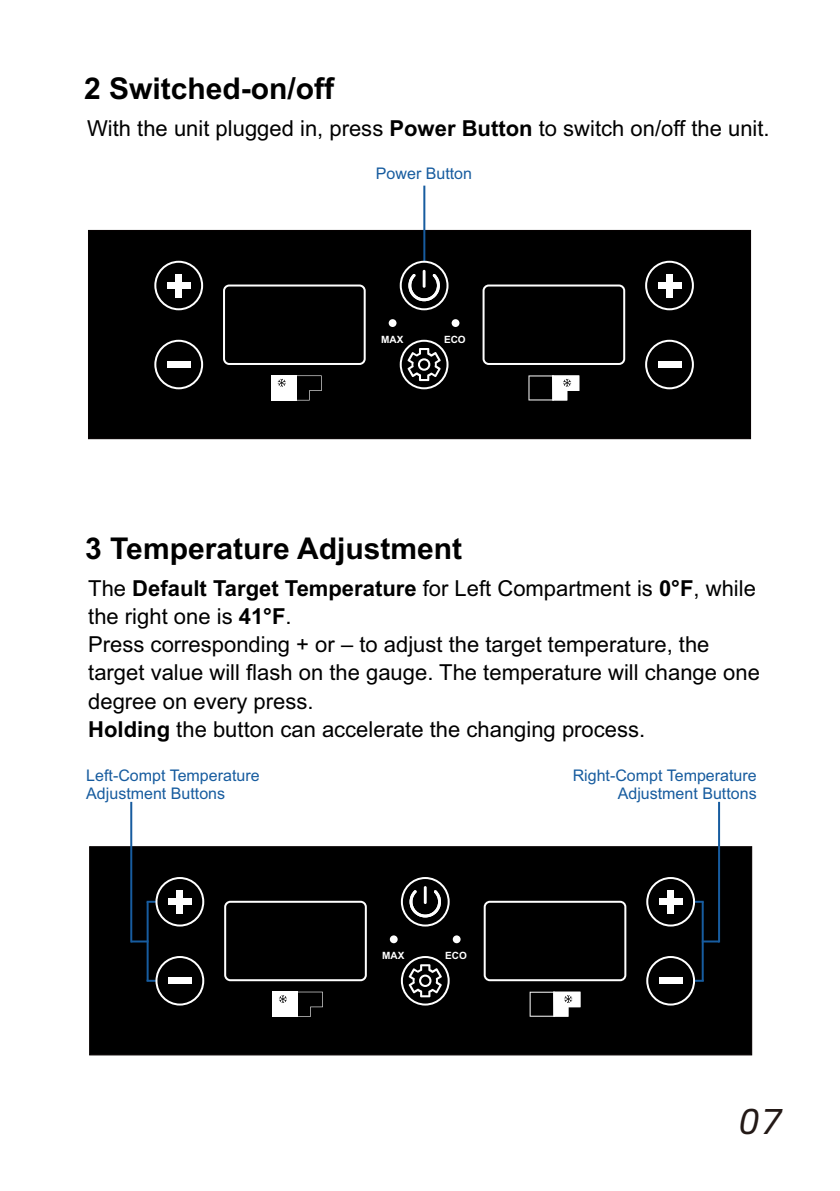
<style>
.page{position:relative;width:840px;height:1191px;background:#fff}
.page>*{position:absolute;margin:0;border:0;box-sizing:border-box;transform-origin:0 0}
.t1{font:italic 36px "Alibaba Sans";color:#231916}
.t2{font:700 30px "Arial";color:#000}
.t3{font:22px/28.2px "Arial";color:#000}
.t4{font:16px/17.8px "Arial";color:#175c9f}
.t5{font:700 10px "Arial";color:#fff}
.s1{font-weight:700}
</style>
<div class="page">
<div style="left:88px;top:229px;width:663px;height:211px;background:#000"></div>
<div style="left:154px;top:261px;width:49px;height:49px;background:#000;border:2px solid #fff;border-radius:50%"></div>
<div style="left:167px;top:282px;width:23px;height:7px;background:#fff"></div>
<div style="left:175px;top:273px;width:7px;height:24px;background:#fff"></div>
<div style="left:223px;top:284px;width:142px;height:81px;background:#000;border:2px solid #fff;border-radius:5px"></div>
<div style="left:154px;top:340px;width:49px;height:49px;background:#000;border:2px solid #fff;border-radius:50%"></div>
<div style="left:167px;top:361px;width:23px;height:7px;background:#fff"></div>
<div style="left:388px;top:319px;width:8px;height:8px;background:#fff;border-radius:50%"></div>
<div style="left:451px;top:319px;width:8px;height:8px;background:#fff;border-radius:50%"></div>
<hr style="left:423px;top:186px;width:2px;height:106px;background:#175c9f">
<svg style="left:399px;top:261px;width:49px;height:49px"></svg>
<svg style="left:399px;top:340px;width:49px;height:49px"></svg>
<div style="left:482px;top:284px;width:143px;height:81px;background:#000;border:2px solid #fff;border-radius:5px"></div>
<div style="left:644px;top:261px;width:49px;height:49px;background:#000;border:2px solid #fff;border-radius:50%"></div>
<div style="left:657px;top:282px;width:24px;height:7px;background:#fff"></div>
<div style="left:666px;top:273px;width:6px;height:24px;background:#fff"></div>
<div style="left:644px;top:340px;width:49px;height:49px;background:#000;border:2px solid #fff;border-radius:50%"></div>
<div style="left:657px;top:361px;width:24px;height:7px;background:#fff"></div>
<svg style="left:296px;top:375px;width:25px;height:25px"></svg>
<div style="left:271px;top:375px;width:25px;height:25px;background:#fff"></div>
<svg style="left:408px;top:274px;width:31px;height:27px"></svg>
<hr style="left:422px;top:270px;width:3px;height:18px;background:#fff">
<svg style="left:407px;top:348px;width:33px;height:33px"></svg>
<svg style="left:277px;top:379px;width:8px;height:8px"></svg>
<svg style="left:528px;top:375px;width:51px;height:25px"></svg>
<div style="left:89px;top:845px;width:663px;height:211px;background:#000"></div>
<hr style="left:146px;top:900px;width:53px;height:2px;background:#175c9f">
<hr style="left:146px;top:979px;width:53px;height:2px;background:#175c9f">
<hr style="left:146px;top:901px;width:2px;height:80px;background:#175c9f">
<svg style="left:132px;top:940px;width:15px;height:2px"></svg>
<hr style="left:130px;top:802px;width:2px;height:140px;background:#175c9f">
<hr style="left:650px;top:900px;width:53px;height:2px;background:#175c9f">
<hr style="left:650px;top:979px;width:53px;height:2px;background:#175c9f">
<hr style="left:701px;top:901px;width:2px;height:80px;background:#175c9f">
<svg style="left:701px;top:940px;width:16px;height:2px"></svg>
<hr style="left:717px;top:802px;width:2px;height:140px;background:#175c9f">
<div style="left:155px;top:877px;width:49px;height:49px;background:#000;border:2px solid #fff;border-radius:50%"></div>
<div style="left:168px;top:898px;width:24px;height:7px;background:#fff"></div>
<div style="left:176px;top:890px;width:7px;height:23px;background:#fff"></div>
<div style="left:224px;top:900px;width:142px;height:81px;background:#000;border:2px solid #fff;border-radius:5px"></div>
<div style="left:155px;top:956px;width:49px;height:49px;background:#000;border:2px solid #fff;border-radius:50%"></div>
<div style="left:168px;top:977px;width:24px;height:7px;background:#fff"></div>
<div style="left:389px;top:935px;width:8px;height:8px;background:#fff;border-radius:50%"></div>
<div style="left:452px;top:935px;width:8px;height:8px;background:#fff;border-radius:50%"></div>
<svg style="left:400px;top:877px;width:49px;height:49px"></svg>
<svg style="left:400px;top:956px;width:49px;height:49px"></svg>
<div style="left:483px;top:900px;width:143px;height:81px;background:#000;border:2px solid #fff;border-radius:5px"></div>
<div style="left:646px;top:877px;width:48px;height:49px;background:#000;border:2px solid #fff;border-radius:50%"></div>
<div style="left:658px;top:898px;width:24px;height:7px;background:#fff"></div>
<div style="left:667px;top:890px;width:6px;height:23px;background:#fff"></div>
<div style="left:646px;top:956px;width:48px;height:49px;background:#000;border:2px solid #fff;border-radius:50%"></div>
<div style="left:658px;top:977px;width:24px;height:7px;background:#fff"></div>
<svg style="left:297px;top:991px;width:25px;height:25px"></svg>
<div style="left:272px;top:991px;width:25px;height:25px;background:#fff"></div>
<svg style="left:409px;top:890px;width:32px;height:27px"></svg>
<hr style="left:423px;top:886px;width:3px;height:18px;background:#fff">
<svg style="left:408px;top:964px;width:34px;height:33px"></svg>
<svg style="left:279px;top:995px;width:8px;height:8px"></svg>
<svg style="left:529px;top:991px;width:51px;height:25px"></svg>
<h2 class="t2" style="left:84px;top:77px;width:252px">2 Switched-on/off</h2>
<p class="t3" style="left:87px;top:116px;width:683px">With the unit plugged in, press <span class="s1">Power Button</span> to switch on/off the unit.</p>
<p class="t4" style="left:376px;top:166px;width:98px">Power Button</p>
<p class="t5" style="left:381px;top:336px;width:24px">MAX</p>
<p class="t5" style="left:444px;top:336px;width:23px">ECO</p>
<h2 class="t2" style="left:85px;top:537px;width:378px">3 Temperature Adjustment</h2>
<p class="t3" style="left:88px;top:576px;width:672px">The <span class="s1">Default Target Temperature</span> for Left Compartment is <span class="s1">0°F</span>, while the right one is <span class="s1">41°F</span>.<br>Press corresponding + or – to adjust the target temperature, the target value will flash on the gauge. The temperature will change one degree on every press.<br><span class="s1">Holding</span> the button can accelerate the changing process.</p>
<p class="t4" style="left:86px;top:767px;width:175px">Left-Compt Temperature<br>Adjustment Buttons</p>
<p class="t4" style="left:572px;top:767px;width:185px;text-align:right">Right-Compt Temperature<br>Adjustment Buttons</p>
<p class="t5" style="left:382px;top:952px;width:24px">MAX</p>
<p class="t5" style="left:445px;top:952px;width:23px">ECO</p>
<h1 class="t1" style="left:738px;top:1106px;width:44px">07</h1>
</div>
